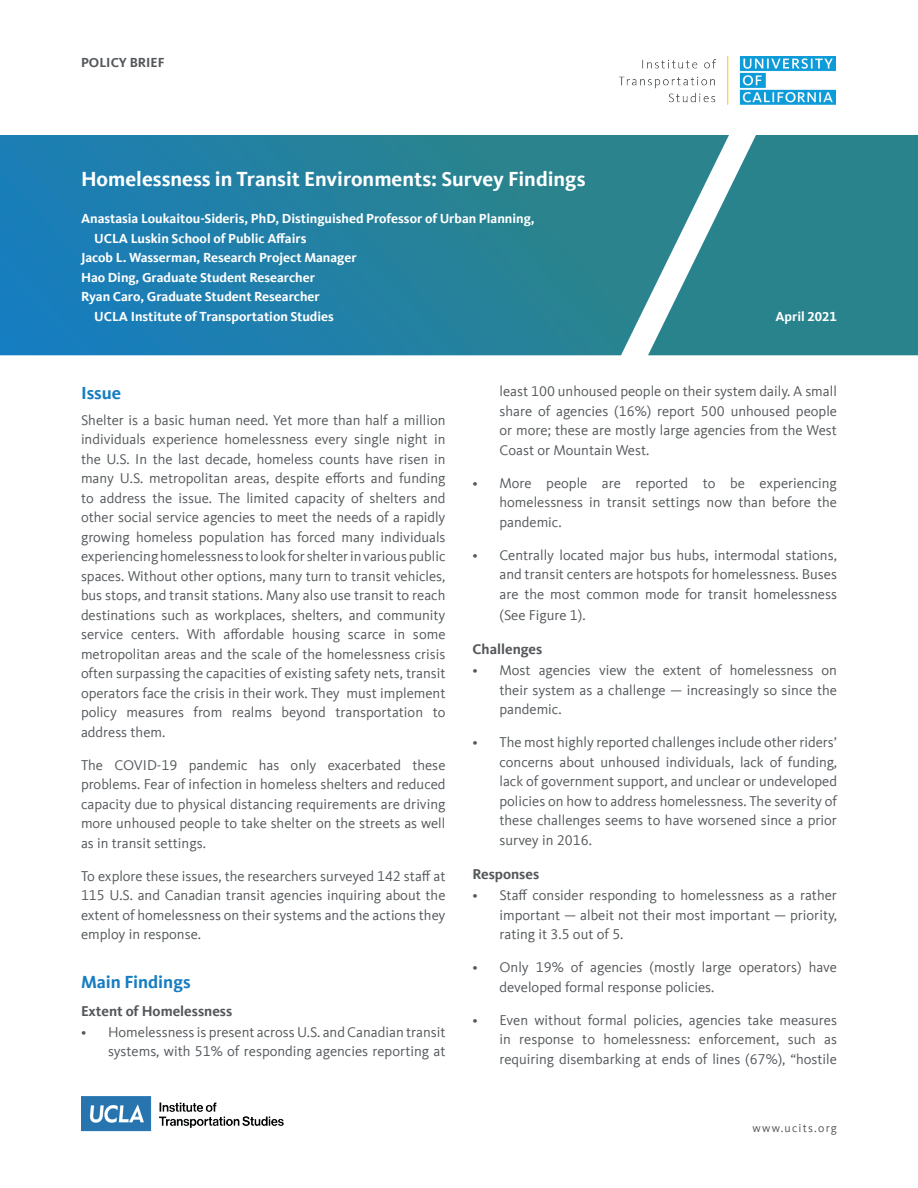
<style>
.page{position:relative;width:918px;height:1188px;background:#fff}
.page>*{position:absolute;margin:0;border:0;box-sizing:border-box;transform-origin:0 0}
.t1{font:700 21px "Kievit Offc Pro";color:#fff}
.t2{font:700 18px "Kievit Offc Pro";color:#167dc0}
.Body{font:14.7px/19.5px "Kievit Offc Pro";color:#54585b;text-align:justify}
.Body-2{font:700 14.7px "Kievit Offc Pro";color:#54585b}
.Author{font:700 13.5px "Kievit Offc Pro";color:#fff}
.t3{font:700 13.5px "Kievit Offc Pro";color:#54585b}
.Date{font:700 13.5px "Kievit Offc Pro";color:#fff}
.t4{font:12px "Kievit Offc Pro";letter-spacing:.1em;color:#54585b}
</style>
<div class="page">
<img style="left:619px;top:57px;width:217px;height:48px">
<svg style="left:0;top:135px;width:648px;height:220px;background:#2381a3"></svg>
<svg style="left:648px;top:135px;width:270px;height:220px;background:#3a8d96"></svg>
<img style="left:81px;top:1096px;width:203px;height:36px">
<p class="t3" style="left:81px;top:55px;width:85px">POLICY BRIEF</p>
<p class="t1" style="left:81px;top:166px;width:506px">Homelessness in Transit Environments: Survey Findings</p>
<p class="Author" style="left:81px;top:210px;width:455px">Anastasia Loukaitou-Sideris, PhD, Distinguished Professor of Urban Planning,</p>
<p class="Author" style="left:94px;top:230px;width:214px">UCLA Luskin School of Public Affairs</p>
<p class="Author" style="left:81px;top:249px;width:277px">Jacob L. Wasserman, Research Project Manager</p>
<p class="Author" style="left:81px;top:269px;width:236px">Hao Ding, Graduate Student Researcher</p>
<p class="Author" style="left:81px;top:288px;width:240px">Ryan Caro, Graduate Student Researcher</p>
<p class="Author" style="left:94px;top:308px;width:241px">UCLA Institute of Transportation Studies</p>
<p class="Date" style="left:776px;top:308px;width:63px">April 2021</p>
<p class="t2" style="left:81px;top:382px;width:42px">Issue</p>
<p class="Body" style="left:81px;top:410px;width:366px">Shelter is a basic human need. Yet more than half a million individuals experience homelessness every single night in the U.S. In the last decade, homeless counts have risen in many U.S. metropolitan areas, despite efforts and funding to address the issue. The limited capacity of shelters and other social service agencies to meet the needs of a rapidly growing homeless population has forced many individuals experiencing homelessness to look for shelter in various public spaces. Without other options, many turn to transit vehicles, bus stops, and transit stations. Many also use transit to reach destinations such as workplaces, shelters, and community service centers. With affordable housing scarce in some metropolitan areas and the scale of the homelessness crisis often surpassing the capacities of existing safety nets, transit operators face the crisis in their work. They must implement policy measures from realms beyond transportation to address them.</p>
<p class="Body" style="left:81px;top:755px;width:366px">The COVID-19 pandemic has only exacerbated these problems. Fear of infection in homeless shelters and reduced capacity due to physical distancing requirements are driving more unhoused people to take shelter on the streets as well as in transit settings.</p>
<p class="Body" style="left:81px;top:866px;width:366px">To explore these issues, the researchers surveyed 142 staff at 115 U.S. and Canadian transit agencies inquiring about the extent of homelessness on their systems and the actions they employ in response.</p>
<p class="t2" style="left:81px;top:971px;width:111px">Main Findings</p>
<p class="Body-2" style="left:81px;top:1002px;width:153px">Extent of Homelessness</p>
<p class="Body" style="left:81px;top:1022px;width:366px;text-align:right">• Homelessness is present across U.S. and Canadian transit systems, with 51% of responding agencies reporting at</p>
<p class="Body" style="left:500px;top:381px;width:339px">least 100 unhoused people on their system daily. A small share of agencies (16%) report 500 unhoused people or more; these are mostly large agencies from the West Coast or Mountain West.</p>
<p class="Body" style="left:500px;top:473px;width:339px;text-indent:-27px">• More people are reported to be experiencing homelessness in transit settings now than before the pandemic.</p>
<p class="Body" style="left:500px;top:545px;width:339px;text-indent:-27px">• Centrally located major bus hubs, intermodal stations, and transit centers are hotspots for homelessness. Buses are the most common mode for transit homelessness</p>
<p class="Body" style="left:500px;top:605px;width:88px">(See Figure 1).</p>
<p class="Body-2" style="left:472px;top:640px;width:71px">Challenges</p>
<p class="Body" style="left:500px;top:660px;width:339px;text-indent:-27px">• Most agencies view the extent of homelessness on their system as a challenge — increasingly so since the pandemic.</p>
<p class="Body" style="left:500px;top:732px;width:339px;text-indent:-27px">• The most highly reported challenges include other riders’ concerns about unhoused individuals, lack of funding, lack of government support, and unclear or undeveloped policies on how to address homelessness. The severity of these challenges seems to have worsened since a prior survey in 2016.</p>
<p class="Body-2" style="left:472px;top:865px;width:68px">Responses</p>
<p class="Body" style="left:500px;top:885px;width:339px;text-indent:-27px">• Staff consider responding to homelessness as a rather important — albeit not their most important — priority, rating it 3.5 out of 5.</p>
<p class="Body" style="left:500px;top:957px;width:339px;text-indent:-27px">• Only 19% of agencies (mostly large operators) have developed formal response policies.</p>
<p class="Body" style="left:500px;top:1010px;width:339px;text-indent:-27px">• Even without formal policies, agencies take measures in response to homelessness: enforcement, such as requiring disembarking at ends of lines (67%), “hostile</p>
<p class="t4" style="left:753px;top:1121px;width:86px">www.ucits.org</p>
</div>
